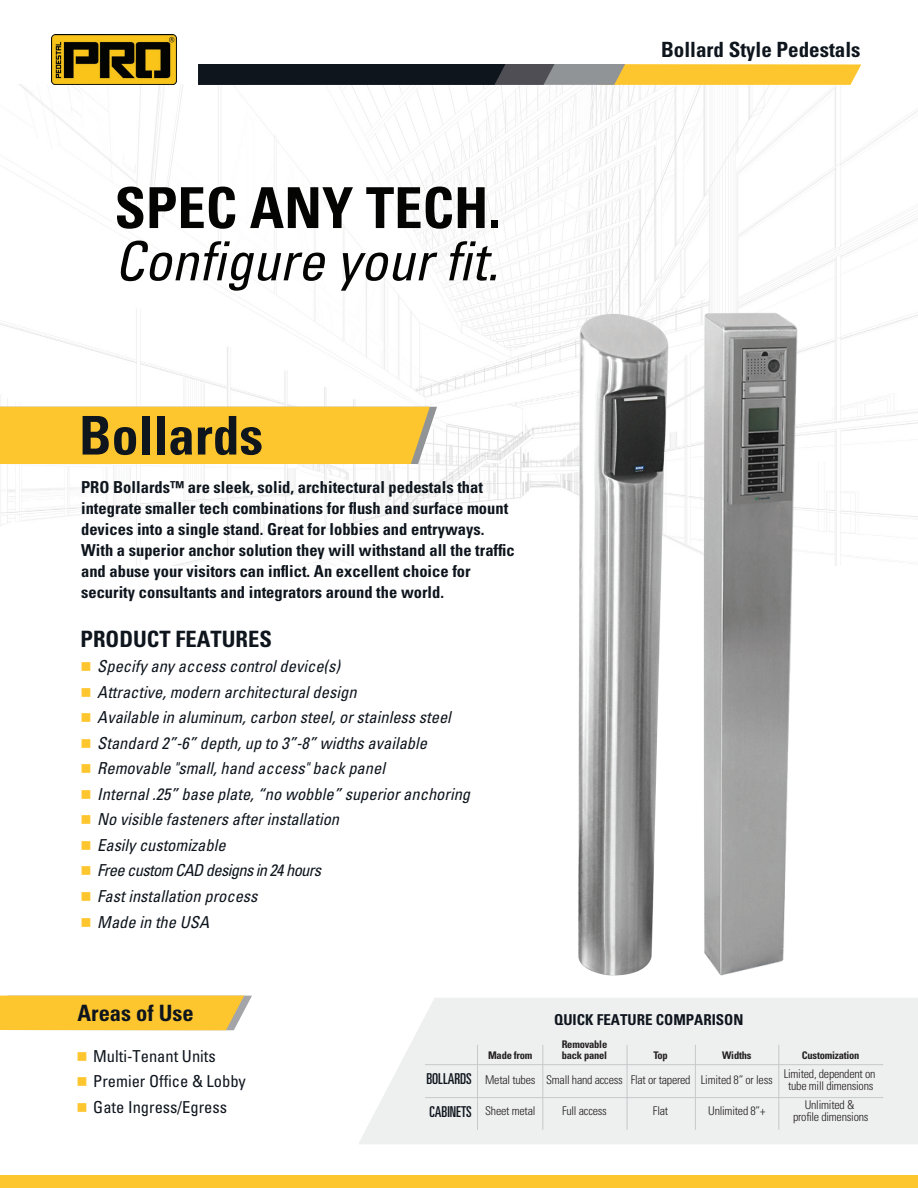
<style>
.page{position:relative;width:918px;height:1188px;background:#fff}
.page>*{position:absolute;margin:0;border:0;box-sizing:border-box;transform-origin:0 0}
.t1{font:700 condensed 56.55px "Univers LT Std";color:#040503}
.t2{font:italic condensed 54px "Univers LT Std";color:#040503}
.t3{font:700 condensed 53.4px "Univers LT Std";color:#0e151d}
.t4{font:700 condensed 22.5px "Univers LT Std";color:#0e151d}
.t5{font:700 condensed 21px "Univers LT Std";color:#0e151d}
.t6{font:italic condensed 16.5px "Univers LT Std";color:#0e151d}
.t7{font:700 condensed 16.5px/21px "Univers LT Std";color:#0e151d}
.t8{font:condensed 16.5px "Univers LT Std";color:#0e151d}
.t9{font:italic condensed 16.5px "Univers LT Std";letter-spacing:-.035em;color:#0e151d}
.t10{font:700 condensed 15px "Univers LT Std";color:#0e151d}
.t11{font:ultra-condensed 15px "Univers LT Std";color:#0e151d}
.t12{font:300 condensed 12px/12px "Univers LT Std";letter-spacing:-.02em;color:#231f20;text-align:center}
.t13{font:700 condensed 10.5px/10.5px "Univers LT Std";letter-spacing:-.02em;color:#231f20}
.s1{color:#fec62e}
</style>
<div class="page">
<img style="left:0;top:85px;width:918px;height:480px">
<div style="left:0;top:1176px;width:918px;height:12px;background:#fec62e"></div>
<div style="left:0;top:996px;width:252px;height:34px;background:#fec62e"></div>
<img style="left:51px;top:35px;width:125px;height:50px">
<svg style="left:198px;top:64px;width:663px;height:21px;background:#786737"></svg>
<div style="left:0;top:407px;width:394px;height:57px;background:#fec62e"></div>
<img style="left:394px;top:287px;width:524px;height:689px">
<svg style="left:359px;top:998px;width:559px;height:146px;background:#efefef"></svg>
<hr style="left:425px;top:1097px;width:458px;height:1px;background:#c7c8ca">
<hr style="left:425px;top:1064px;width:458px;height:1px;background:#c7c8ca">
<hr style="left:542px;top:1045px;width:1px;height:85px;background:#c7c8ca">
<hr style="left:477px;top:1045px;width:1px;height:85px;background:#c7c8ca">
<hr style="left:627px;top:1045px;width:1px;height:85px;background:#c7c8ca">
<hr style="left:695px;top:1045px;width:1px;height:85px;background:#c7c8ca">
<hr style="left:778px;top:1045px;width:1px;height:85px;background:#c7c8ca">
<h1 class="t1" style="left:115px;top:173px;width:388px">SPEC ANY TECH.</h1>
<h2 class="t2" style="left:115px;top:227px;width:385px">Configure your fit.</h2>
<p class="t5" style="left:661px;top:37px;width:201px">Bollard Style Pedestals</p>
<h3 class="t3" style="left:79px;top:403px;width:186px">Bollards</h3>
<p class="t7" style="left:81px;top:476px;width:435px">PRO Bollards™ are sleek, solid, architectural pedestals that integrate smaller tech combinations for flush and surface mount devices into a single stand. Great for lobbies and entryways.<br>With a superior anchor solution they will withstand all the traffic and abuse your visitors can inflict. An excellent choice for security consultants and integrators around the world.</p>
<h3 class="t4" style="left:81px;top:625px;width:193px">PRODUCT FEATURES</h3>
<p class="t6" style="left:81px;top:656px;width:261px"><span class="s1">■</span> Specify any access control device(s)</p>
<p class="t6" style="left:81px;top:682px;width:278px"><span class="s1">■</span> Attractive, modern architectural design</p>
<p class="t6" style="left:81px;top:707px;width:372px"><span class="s1">■</span> Available in aluminum, carbon steel, or stainless steel</p>
<p class="t6" style="left:81px;top:732px;width:348px"><span class="s1">■</span> Standard 2”-6” depth, up to 3”-8” widths available</p>
<p class="t6" style="left:81px;top:758px;width:306px"><span class="s1">■</span> Removable "small, hand access" back panel</p>
<p class="t6" style="left:81px;top:783px;width:391px"><span class="s1">■</span> Internal .25” base plate, “no wobble” superior anchoring</p>
<p class="t6" style="left:81px;top:809px;width:260px"><span class="s1">■</span> No visible fasteners after installation</p>
<p class="t6" style="left:81px;top:834px;width:146px"><span class="s1">■</span> Easily customizable</p>
<p class="t9" style="left:81px;top:860px;width:242px"><span class="s1">■</span> Free custom CAD designs in 24 hours</p>
<p class="t6" style="left:81px;top:885px;width:179px"><span class="s1">■</span> Fast installation process</p>
<p class="t6" style="left:81px;top:912px;width:130px"><span class="s1">■</span> Made in the USA</p>
<h3 class="t4" style="left:77px;top:1000px;width:118px">Areas of Use</h3>
<p class="t10" style="left:554px;top:1010px;width:191px">QUICK FEATURE COMPARISON</p>
<p class="t8" style="left:77px;top:1046px;width:141px"><span class="s1">■</span> Multi-Tenant Units</p>
<p class="t8" style="left:77px;top:1071px;width:171px"><span class="s1">■</span> Premier Office &amp; Lobby</p>
<p class="t8" style="left:77px;top:1097px;width:152px"><span class="s1">■</span> Gate Ingress/Egress</p>
<p class="t11" style="left:426px;top:1070px;width:47px">BOLLARDS</p>
<p class="t11" style="left:430px;top:1103px;width:44px">CABINETS</p>
<p class="t13" style="left:488px;top:1050px;width:46px">Made from</p>
<p class="t13" style="left:562px;top:1039px;width:47px">Removable back panel</p>
<p class="t13" style="left:653px;top:1050px;width:16px">Top</p>
<p class="t13" style="left:722px;top:1050px;width:31px">Widths</p>
<p class="t13" style="left:802px;top:1050px;width:59px">Customization</p>
<p class="t12" style="left:485px;top:1074px;width:52px">Metal tubes</p>
<p class="t12" style="left:485px;top:1105px;width:52px">Sheet metal</p>
<p class="t12" style="left:546px;top:1074px;width:78px">Small hand access</p>
<p class="t12" style="left:562px;top:1105px;width:46px">Full access</p>
<p class="t12" style="left:784px;top:1068px;width:93px">Limited, dependent on tube mill dimensions</p>
<p class="t12" style="left:631px;top:1074px;width:144px">Flat or tapered Limited 8” or less</p>
<p class="t12" style="left:708px;top:1105px;width:59px">Unlimited 8”+</p>
<p class="t12" style="left:793px;top:1099px;width:77px">Unlimited &amp; profile dimensions</p>
<p class="t12" style="left:653px;top:1105px;width:17px">Flat</p>
</div>
